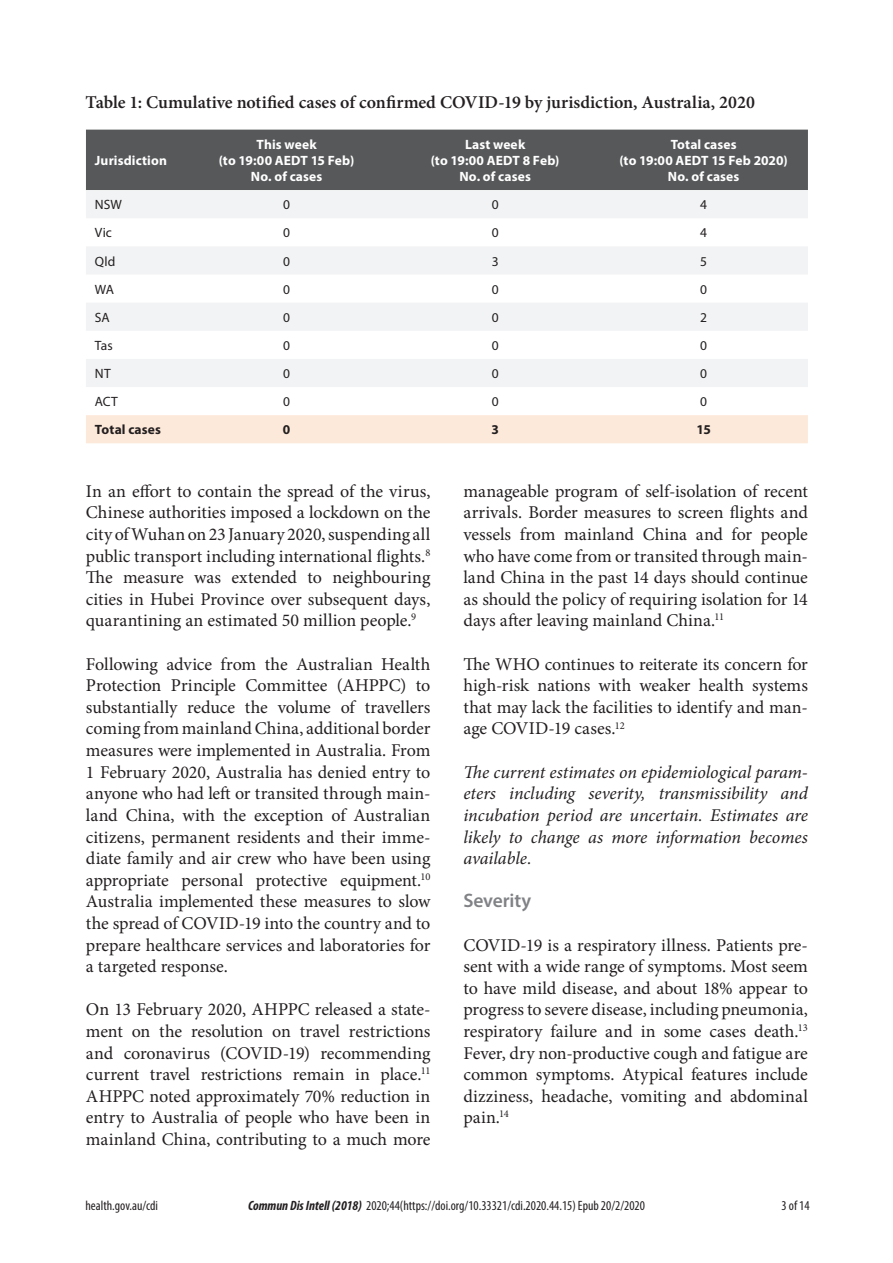
<style>
.page{position:relative;width:893px;height:1263px;background:#fff}
.page>*{position:absolute;margin:0;border:0;box-sizing:border-box;transform-origin:0 0}
.t1{font:600 19.5px "Myriad Pro";letter-spacing:-.005em;color:#808285}
.t2{font:18px/21.6px "Minion Pro";color:#231f20;text-align:justify}
.t3{font:italic 18px/21.6px "Minion Pro";letter-spacing:-.005em;color:#231f20;text-align:justify}
.Figure_Title{font:600 18px "Minion Pro";color:#231f20}
.Table_H1{font:700 13.5px/16.2px "Myriad Pro";letter-spacing:.01em;color:#fff;text-align:center}
.t4{font:condensed 13.5px "Myriad Pro";color:#231f20}
.Table_text{font:13.5px "Myriad Pro";letter-spacing:.005em;color:#231f20}
.Table_text-2{font:700 13.5px "Myriad Pro";letter-spacing:.01em;color:#231f20}
.s1{font-weight:700;font-style:italic}
</style>
<div class="page">
<div style="left:86px;top:130px;width:722px;height:60px;background:#57585a"></div>
<svg style="left:86px;top:190px;width:722px;height:197px;fill:#f2f3f4"></svg>
<div style="left:86px;top:415px;width:722px;height:28px;background:#fde9d9"></div>
<p class="Figure_Title" style="left:86px;top:90px;width:671px">Table 1: Cumulative notified cases of confirmed COVID-19 by jurisdiction, Australia, 2020</p>
<p class="Table_H1" style="left:95px;top:152px;width:73px">Jurisdiction</p>
<p class="Table_H1" style="left:219px;top:136px;width:137px">This week<br>(to 19:00 AEDT 15 Feb)<br>No. of cases</p>
<p class="Table_H1" style="left:431px;top:136px;width:130px">Last week<br>(to 19:00 AEDT 8 Feb)<br>No. of cases</p>
<p class="Table_H1" style="left:620px;top:136px;width:170px">Total cases<br>(to 19:00 AEDT 15 Feb 2020)<br>No. of cases</p>
<p class="Table_text" style="left:95px;top:196px;width:29px">NSW</p>
<p class="Table_text" style="left:283px;top:196px;width:8px">0</p>
<p class="Table_text" style="left:492px;top:196px;width:8px">0</p>
<p class="Table_text" style="left:700px;top:196px;width:8px">4</p>
<p class="Table_text" style="left:95px;top:225px;width:18px">Vic</p>
<p class="Table_text" style="left:283px;top:225px;width:8px">0</p>
<p class="Table_text" style="left:492px;top:225px;width:8px">0</p>
<p class="Table_text" style="left:700px;top:225px;width:8px">4</p>
<p class="Table_text" style="left:95px;top:253px;width:22px">Qld</p>
<p class="Table_text" style="left:283px;top:253px;width:8px">0</p>
<p class="Table_text" style="left:492px;top:253px;width:8px">3</p>
<p class="Table_text" style="left:700px;top:253px;width:8px">5</p>
<p class="Table_text" style="left:95px;top:281px;width:21px">WA</p>
<p class="Table_text" style="left:283px;top:281px;width:8px">0</p>
<p class="Table_text" style="left:492px;top:281px;width:8px">0</p>
<p class="Table_text" style="left:700px;top:281px;width:8px">0</p>
<p class="Table_text" style="left:95px;top:309px;width:16px">SA</p>
<p class="Table_text" style="left:283px;top:309px;width:8px">0</p>
<p class="Table_text" style="left:492px;top:309px;width:8px">0</p>
<p class="Table_text" style="left:700px;top:309px;width:8px">2</p>
<p class="Table_text" style="left:95px;top:337px;width:19px">Tas</p>
<p class="Table_text" style="left:283px;top:337px;width:8px">0</p>
<p class="Table_text" style="left:492px;top:337px;width:8px">0</p>
<p class="Table_text" style="left:700px;top:337px;width:8px">0</p>
<p class="Table_text" style="left:95px;top:365px;width:17px">NT</p>
<p class="Table_text" style="left:283px;top:365px;width:8px">0</p>
<p class="Table_text" style="left:492px;top:365px;width:8px">0</p>
<p class="Table_text" style="left:700px;top:365px;width:8px">0</p>
<p class="Table_text" style="left:95px;top:393px;width:24px">ACT</p>
<p class="Table_text" style="left:283px;top:393px;width:8px">0</p>
<p class="Table_text" style="left:492px;top:393px;width:8px">0</p>
<p class="Table_text" style="left:700px;top:393px;width:8px">0</p>
<p class="Table_text-2" style="left:95px;top:421px;width:68px">Total cases</p>
<p class="Table_text-2" style="left:283px;top:421px;width:9px">0</p>
<p class="Table_text-2" style="left:491px;top:421px;width:9px">3</p>
<p class="Table_text-2" style="left:696px;top:421px;width:16px">15</p>
<p class="t2" style="left:86px;top:480px;width:346px">In an effort to contain the spread of the virus, Chinese authorities imposed a lockdown on the city of Wuhan on 23 January 2020, suspending all public transport including international flights.<sup>8<br></sup>The measure was extended to neighbouring cities in Hubei Province over subsequent days, quarantining an estimated 50 million people.<sup>9</sup></p>
<p class="t2" style="left:86px;top:653px;width:346px">Following advice from the Australian Health Protection Principle Committee (AHPPC) to substantially reduce the volume of travellers coming from mainland China, additional border measures were implemented in Australia. From 1 February 2020, Australia has denied entry to anyone who had left or transited through main&shy;land China, with the exception of Australian citizens, permanent residents and their imme&shy;diate family and air crew who have been using appropriate personal protective equipment.<sup>10<br></sup>Australia implemented these measures to slow the spread of COVID-19 into the country and to prepare healthcare services and laboratories for a targeted response.</p>
<p class="t2" style="left:86px;top:999px;width:346px">On 13 February 2020, AHPPC released a state&shy;ment on the resolution on travel restrictions and coronavirus (COVID-19) recommending current travel restrictions remain in place.<sup>11<br></sup>AHPPC noted approximately 70% reduction in entry to Australia of people who have been in mainland China, contributing to a much more</p>
<p class="t2" style="left:463px;top:480px;width:346px">manageable program of self-isolation of recent arrivals. Border measures to screen flights and vessels from mainland China and for people who have come from or transited through main&shy;land China in the past 14 days should continue as should the policy of requiring isolation for 14 days after leaving mainland China.<sup>11</sup></p>
<p class="t2" style="left:463px;top:653px;width:346px">The WHO continues to reiterate its concern for high-risk nations with weaker health systems that may lack the facilities to identify and man&shy;age COVID-19 cases.<sup>12</sup></p>
<p class="t3" style="left:463px;top:761px;width:346px">The current estimates on epidemiological param&shy;eters including severity, transmissibility and incubation period are uncertain. Estimates are likely to change as more information becomes available.</p>
<h2 class="t1" style="left:463px;top:888px;width:69px">Severity</h2>
<p class="t2" style="left:463px;top:934px;width:346px">COVID-19 is a respiratory illness. Patients pre&shy;sent with a wide range of symptoms. Most seem to have mild disease, and about 18% appear to progress to severe disease, including pneumonia, respiratory failure and in some cases death.<sup>13<br></sup>Fever, dry non-productive cough and fatigue are common symptoms. Atypical features include dizziness, headache, vomiting and abdominal pain.<sup>14</sup></p>
<p class="t4" style="left:86px;top:1197px;width:74px">health.gov.au/cdi</p>
<p class="t4" style="left:248px;top:1197px;width:398px"><span class="s1">Commun Dis Intell (2018)</span> 2020;44(https://doi.org/10.33321/cdi.2020.44.15) Epub 20/2/2020</p>
<p class="t4" style="left:782px;top:1197px;width:30px">3 of 14</p>
</div>
